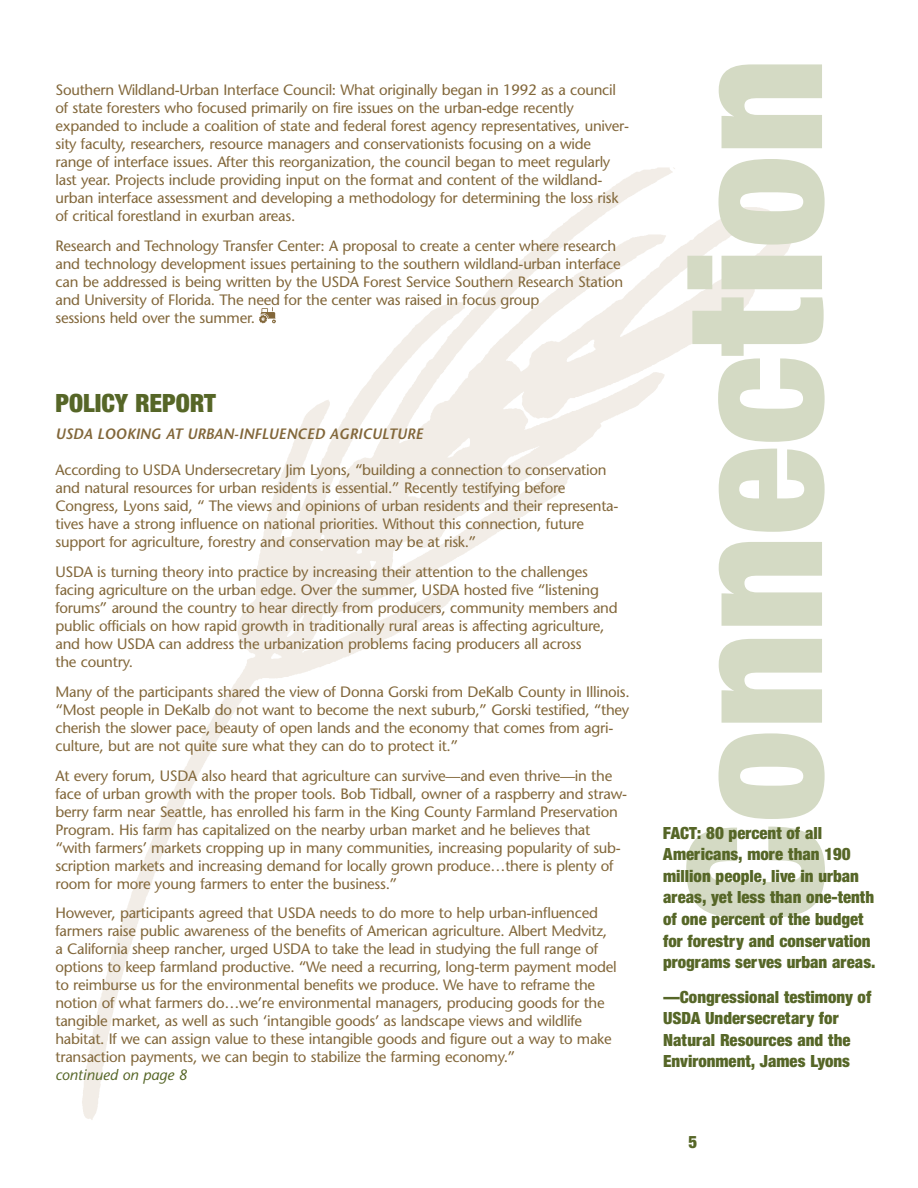
<style>
.page{position:relative;width:918px;height:1188px;background:#fff}
.page>*{position:absolute;margin:0;border:0;box-sizing:border-box;transform-origin:0 0}
.t1{font:199.5px "Sans Black Condensed DTC";color:#d4dac4}
.t2{font:27px "Sans Black Condensed DTC";color:#566627}
.t3{font:18px/21.6px "Sans Black Condensed DTC";color:#566627}
.t4{font:15px/18px "Stone Sans";letter-spacing:-.015em;color:#82673a}
.t5{font:italic 600 15px "Stone Sans";color:#82673a}
.t6{font:italic 15px "Stone Sans";color:#566627}
</style>
<div class="page">
<img style="left:82px;top:167px;width:714px;height:953px">
<img style="left:259px;top:308px;width:16px;height:16px">
<p class="t4" style="left:55px;top:82px;width:575px">Southern Wildland-Urban Interface Council: What originally began in 1992 as a council of state foresters who focused primarily on fire issues on the urban-edge recently expanded to include a coalition of state and federal forest agency representatives, univer&shy;sity faculty, researchers, resource managers and conservationists focusing on a wide range of interface issues. After this reorganization, the council began to meet regularly last year. Projects include providing input on the format and content of the wildland&shy;urban interface assessment and developing a methodology for determining the loss risk of critical forestland in exurban areas.</p>
<p class="t4" style="left:55px;top:238px;width:569px">Research and Technology Transfer Center: A proposal to create a center where research and technology development issues pertaining to the southern wildland-urban interface can be addressed is being written by the USDA Forest Service Southern Research Station and University of Florida. The need for the center was raised in focus group<br>sessions held over the summer.</p>
<h2 class="t2" style="left:55px;top:392px;width:162px">POLICY REPORT</h2>
<p class="t5" style="left:55px;top:428px;width:369px">USDA LOOKING AT URBAN-INFLUENCED AGRICULTURE</p>
<p class="t4" style="left:55px;top:463px;width:565px">According to USDA Undersecretary Jim Lyons, “building a connection to conservation and natural resources for urban residents is essential.” Recently testifying before Congress, Lyons said, “ The views and opinions of urban residents and their representa&shy;tives have a strong influence on national priorities. Without this connection, future support for agriculture, forestry and conservation may be at risk.”</p>
<p class="t4" style="left:55px;top:565px;width:564px">USDA is turning theory into practice by increasing their attention to the challenges facing agriculture on the urban edge. Over the summer, USDA hosted five “listening forums” around the country to hear directly from producers, community members and public officials on how rapid growth in traditionally rural areas is affecting agriculture, and how USDA can address the urbanization problems facing producers all across<br>the country.</p>
<p class="t4" style="left:55px;top:684px;width:576px">Many of the participants shared the view of Donna Gorski from DeKalb County in Illinois. “Most people in DeKalb do not want to become the next suburb,” Gorski testified, “they cherish the slower pace, beauty of open lands and the economy that comes from agri&shy;culture, but are not quite sure what they can do to protect it.”</p>
<p class="t4" style="left:55px;top:768px;width:573px">At every forum, USDA also heard that agriculture can survive—and even thrive—in the face of urban growth with the proper tools. Bob Tidball, owner of a raspberry and straw&shy;berry farm near Seattle, has enrolled his farm in the King County Farmland Preservation Program. His farm has capitalized on the nearby urban market and he believes that “with farmers’ markets cropping up in many communities, increasing popularity of sub&shy;scription markets and increasing demand for locally grown produce…there is plenty of room for more young farmers to enter the business.”</p>
<p class="t4" style="left:55px;top:906px;width:563px">However, participants agreed that USDA needs to do more to help urban-influenced farmers raise public awareness of the benefits of American agriculture. Albert Medvitz, a California sheep rancher, urged USDA to take the lead in studying the full range of options to keep farmland productive. “We need a recurring, long-term payment model to reimburse us for the environmental benefits we produce. We have to reframe the notion of what farmers do…we’re environmental managers, producing goods for the tangible market, as well as such ‘intangible goods’ as landscape views and wildlife habitat. If we can assign value to these intangible goods and figure out a way to make transaction payments, we can begin to stabilize the farming economy.”</p>
<p class="t6" style="left:55px;top:1069px;width:133px">continued on page 8</p>
<h1 class="t1" style="left:680px;top:923px;width:867px;rotate:-90deg">Connection</h1>
<p class="t3" style="left:663px;top:823px;width:214px">FACT: 80 percent of all<br>Americans, more than 190 million people, live in urban areas, yet less than one-tenth of one percent of the budget for forestry and conservation programs serves urban areas.</p>
<p class="t3" style="left:663px;top:987px;width:210px">—Congressional testimony of<br>USDA Undersecretary for<br>Natural Resources and the<br>Environment, James Lyons</p>
<p class="t3" style="left:688px;top:1132px;width:10px">5</p>
</div>
